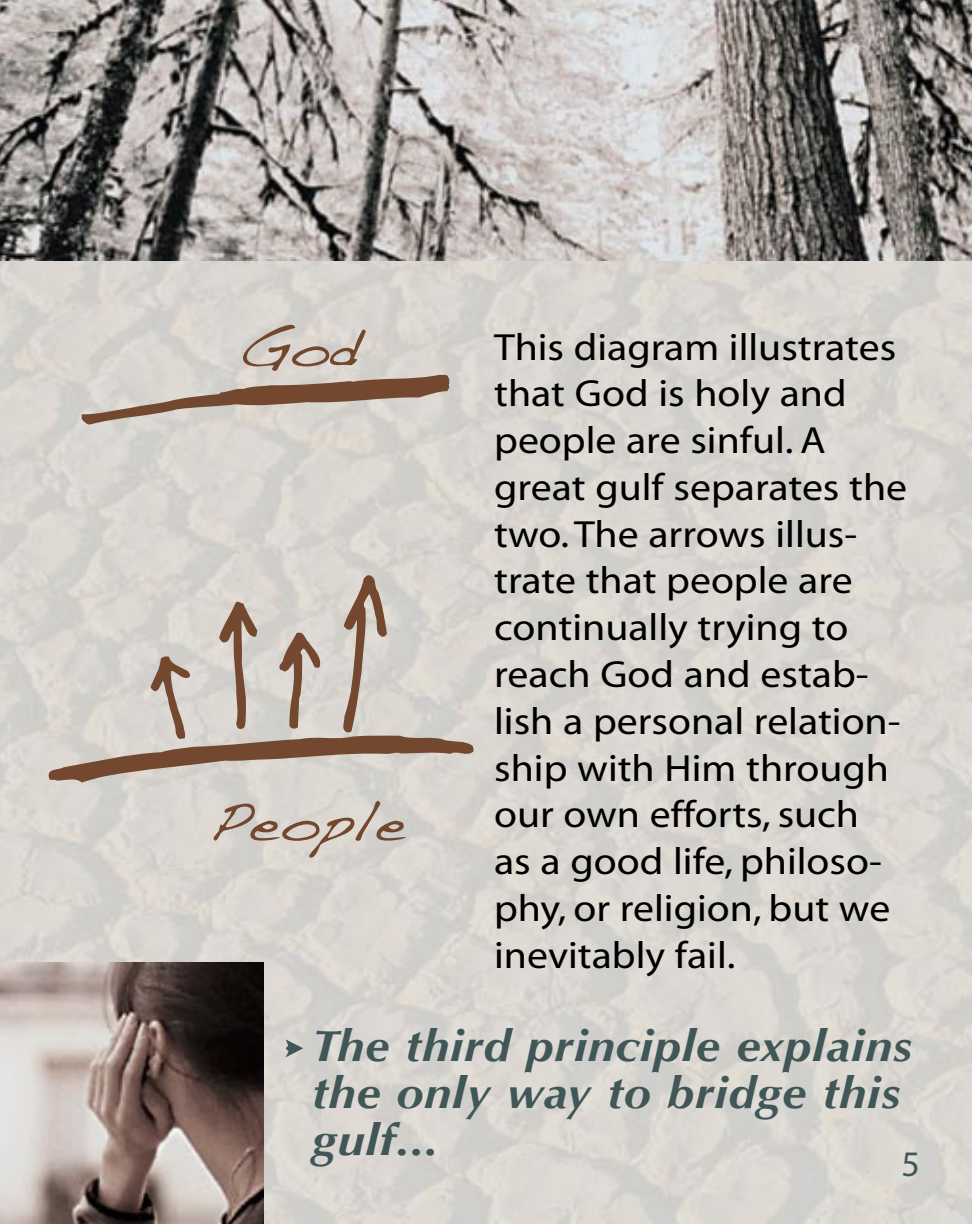
<style>
.page{position:relative;width:972px;height:1224px;background:#fff}
.page>*{position:absolute;margin:0;border:0;box-sizing:border-box;transform-origin:0 0}
.t1{font:57.2px "Handwriting Dakota";color:#73472e;scale:1.1 1}
.t2{font:italic 700 44px/46.8px "Optima";letter-spacing:.015em;color:#405657;scale:1.1 1}
.t3{font:38px/46.8px "Myriad";color:#000;scale:1.1 1}
</style>
<div class="page">
<img style="left:0;top:261px;width:972px;height:963px">
<svg style="left:47px;top:574px;width:427px;height:209px;background:#c9c0b8"></svg>
<svg style="left:82px;top:373px;width:369px;height:52px;background:#bbaba0"></svg>
<img style="left:0;top:963px;width:264px;height:261px">
<img style="left:0;top:0;width:972px;height:261px">
<svg style="left:286px;top:1039px;width:17px;height:18px"></svg>
<svg style="left:903px;top:1153px;width:15px;height:24px"></svg>
<h1 class="t1" style="left:238px;top:313px;width:113px">God</h1>
<h1 class="t1" style="left:208px;top:788px;width:181px">People</h1>
<p class="t3" style="left:494px;top:325px;width:377px">This diagram illustrates that God is holy and people are sinful. A great gulf separates the two. The arrows illus&shy;trate that people are continually trying to reach God and estab&shy;lish a personal relation&shy;ship with Him through our own efforts, such<br>as a good life, philoso&shy;phy, or religion, but we inevitably fail.</p>
<p class="t2" style="left:312px;top:1023px;width:547px">The third principle explains the only way to bridge this gulf...</p>
</div>
